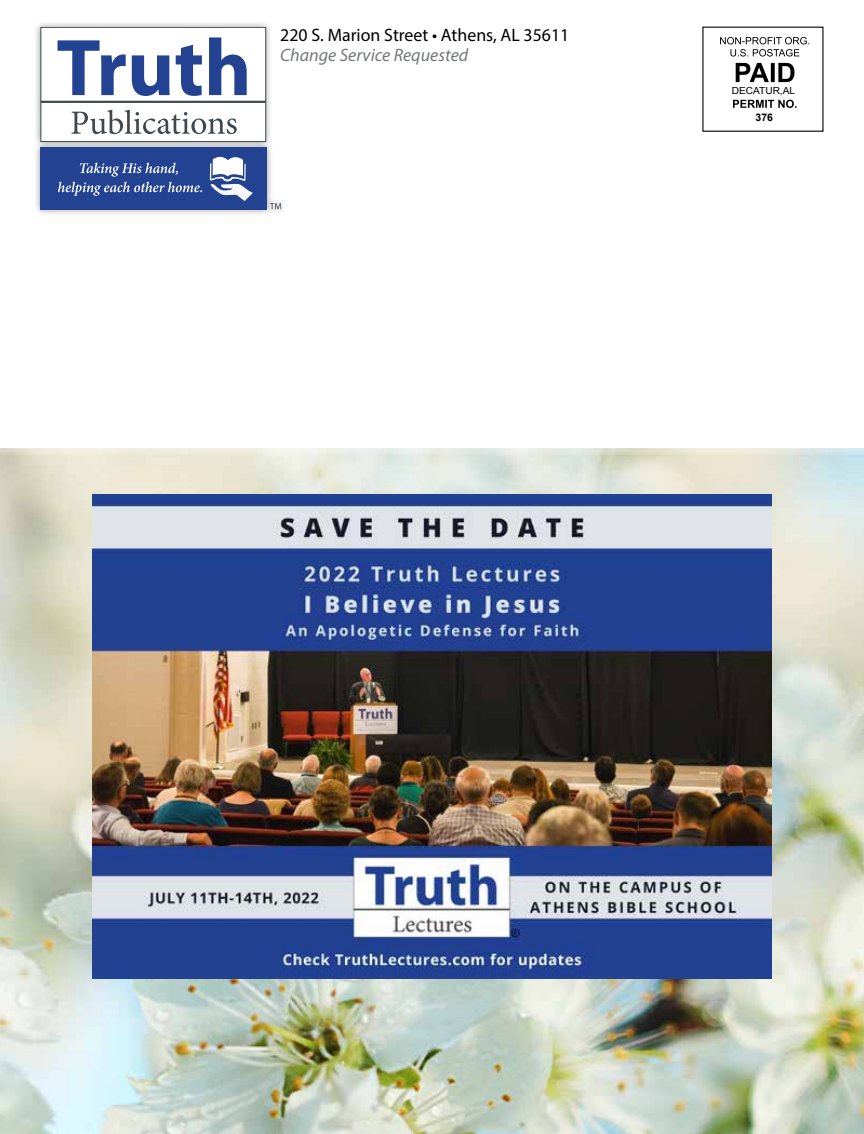
<style>
.page{position:relative;width:864px;height:1134px;background:#fff}
.page>*{position:absolute;margin:0;border:0;box-sizing:border-box;transform-origin:0 0}
.t1{font:18px "Myriad Pro";color:#000}
.t2{font:italic 18px "Myriad Pro";color:#757779}
.t3{font:700 10.5px "Arial";color:#000}
.t4{font:9.75px "Arial";color:#000;scale:1.04 1}
</style>
<div class="page">
<img style="left:0;top:455px;width:864px;height:679px">
<div style="left:33px;top:20px;width:255px;height:196px;background:#000;opacity:.4"></div>
<div style="left:41px;top:27px;width:225px;height:115px;background:#fff"></div>
<hr style="left:41px;top:101px;width:225px;height:2px;background:#40484f">
<svg style="left:72px;top:110px;width:165px;height:24px"></svg>
<svg style="left:58px;top:40px;width:68px;height:55px"></svg>
<svg style="left:132px;top:55px;width:38px;height:41px"></svg>
<svg style="left:176px;top:45px;width:26px;height:51px"></svg>
<svg style="left:209px;top:37px;width:38px;height:58px"></svg>
<div style="left:41px;top:27px;width:225px;height:115px;border:1px solid #40484f"></div>
<svg style="left:270px;top:203px;width:11px;height:6px"></svg>
<div style="left:41px;top:147px;width:226px;height:62px;background:#234291"></div>
<svg style="left:210px;top:156px;width:43px;height:45px"></svg>
<svg style="left:58px;top:163px;width:144px;height:33px"></svg>
<img style="left:93px;top:494px;width:678px;height:485px">
<svg style="left:733px;top:100px;width:64px;height:8px"></svg>
<svg style="left:736px;top:63px;width:58px;height:19px"></svg>
<svg style="left:720px;top:37px;width:89px;height:20px"></svg>
<p class="t1" style="left:280px;top:24px;width:291px">220 S. Marion Street • Athens, AL 35611</p>
<p class="t2" style="left:280px;top:43px;width:189px">Change Service Requested</p>
<p class="t4" style="left:732px;top:84px;width:63px">DECATUR,AL</p>
<p class="t3" style="left:756px;top:110px;width:19px">376</p>
</div>
